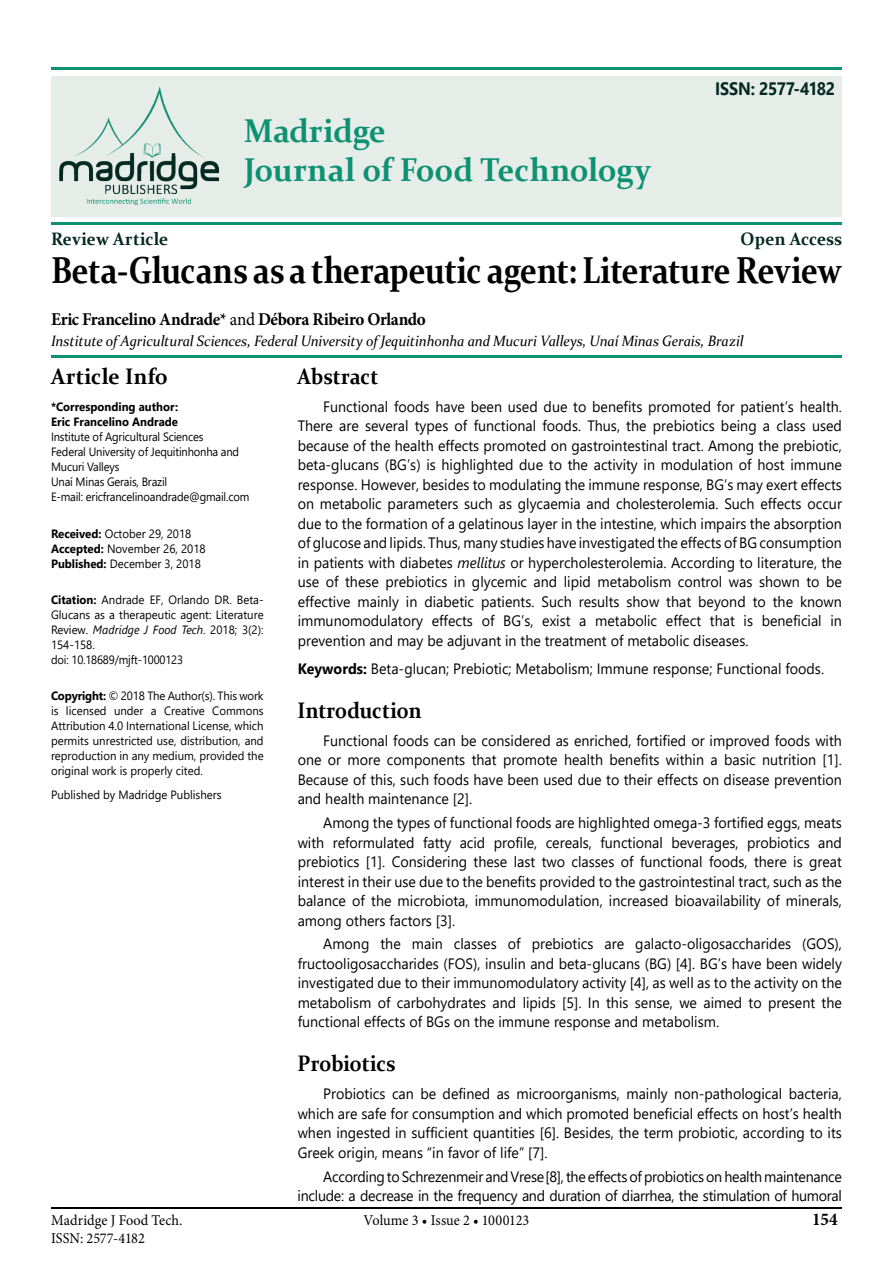
<style>
.page{position:relative;width:893px;height:1263px;background:#fff}
.page>*{position:absolute;margin:0;border:0;box-sizing:border-box;transform-origin:0 0}
.t1{font:700 37.5px "Constantia";letter-spacing:-.02em;color:#000;scale:.85 1}
.t2{font:700 33px/39px "Constantia";letter-spacing:-.005em;color:#0e9172;scale:.95 1}
.t3{font:700 22.5px "Constantia";color:#000;scale:.9 1}
.t4{font:700 22.5px "Constantia";color:#000;scale:.95 1}
.t5{font:700 18px "Minion Pro";letter-spacing:-.02em;color:#000;scale:.95 1}
.t6{font:700 18px "Constantia";color:#032920;scale:.95 1}
.t7{font:700 18px "Segoe UI";letter-spacing:-.02em;color:#032920;scale:.9 1}
.t8{font:15px/19.5px "Segoe UI";color:#000;text-align:justify;scale:.95 1}
.t9{font:15px/19.5px "Segoe UI";letter-spacing:-.02em;color:#000;text-align:right;scale:.95 1}
.t10{font:italic 15px "Constantia";letter-spacing:-.01em;color:#000;scale:.95 1}
.t11{font:15px "Minion Pro";color:#000;scale:.95 1}
.t12{font:12px/15px "Segoe UI";color:#000;scale:.95 1}
.t13{font:12px/15px "Segoe UI";color:#000;scale:.93 1}
.t14{font:700 12px/15px "Segoe UI";color:#000;scale:.95 1}
.s1{font-weight:400}
.s2{font-weight:700}
.s3{font-style:italic}
</style>
<div class="page">
<hr style="left:51px;top:1208px;width:791px;height:1px;background:#000">
<div style="left:51px;top:76px;width:791px;height:140px;background:#e6ede9"></div>
<hr style="left:51px;top:356px;width:791px;height:2px;background:#0e9172">
<hr style="left:51px;top:68px;width:791px;height:2px;background:#0e9172">
<img style="left:59px;top:86px;width:160px;height:120px">
<hr style="left:51px;top:223px;width:791px;height:2px;background:#0e9172">
<h2 class="t2" style="left:244px;top:109px;width:430px">Madridge<br>Journal of Food Technology</h2>
<p class="t7" style="left:715px;top:71px;width:135px">ISSN: 2577-4182</p>
<p class="t6" style="left:51px;top:226px;width:125px">Review Article</p>
<p class="t6" style="left:741px;top:226px;width:108px">Open Access</p>
<h1 class="t1" style="left:51px;top:245px;width:932px">Beta-Glucans as a therapeutic agent: Literature Review</h1>
<p class="t5" style="left:51px;top:306px;width:396px">Eric Francelino Andrade* <span class="s1">and</span> Débora Ribeiro Orlando</p>
<p class="t10" style="left:51px;top:330px;width:730px">Institute of Agricultural Sciences, Federal University of Jequitinhonha and Mucuri Valleys, Unaí Minas Gerais, Brazil</p>
<h3 class="t4" style="left:51px;top:360px;width:125px">Article Info</h3>
<p class="t14" style="left:51px;top:399px;width:135px">*Corresponding author:<br>Eric Francelino Andrade</p>
<p class="t13" style="left:51px;top:429px;width:215px">Institute of Agricultural Sciences<br>Federal University of Jequitinhonha and<br>Mucuri Valleys<br>Unaí Minas Gerais, Brazil<br>E-mail: ericfrancelinoandrade@gmail.com</p>
<p class="t12" style="left:51px;top:525px;width:164px"><span class="s2">Received:</span> October 29, 2018<br><span class="s2">Accepted:</span> November 26, 2018<br><span class="s2">Published:</span> December 3, 2018</p>
<p class="t12" style="left:51px;top:591px;width:225px"><span class="s2">Citation:</span> Andrade EF, Orlando DR. Beta-<br>Glucans as a therapeutic agent: Literature<br>Review. <span class="s3">Madridge J Food Tech</span>. 2018; 3(2):<br>154-158.<br>doi: 10.18689/mjft-1000123</p>
<p class="t12" style="left:51px;top:687px;width:225px;text-align:justify"><span class="s2">Copyright:</span> © 2018 The Author(s). This work is licensed under a Creative Commons Attribution 4.0 International License, which permits unrestricted use, distribution, and reproduction in any medium, provided the original work is properly cited.</p>
<p class="t12" style="left:51px;top:786px;width:181px">Published by Madridge Publishers</p>
<h3 class="t3" style="left:298px;top:360px;width:91px">Abstract</h3>
<p class="t8" style="left:298px;top:395px;width:574px;text-indent:26px">Functional foods have been used due to benefits promoted for patient’s health.<br>There are several types of functional foods. Thus, the prebiotics being a class used because of the health effects promoted on gastrointestinal tract. Among the prebiotic, beta-glucans (BG’s) is highlighted due to the activity in modulation of host immune response. However, besides to modulating the immune response, BG’s may exert effects on metabolic parameters such as glycaemia and cholesterolemia. Such effects occur due to the formation of a gelatinous layer in the intestine, which impairs the absorption of glucose and lipids. Thus, many studies have investigated the effects of BG consumption in patients with diabetes <span class="s3">mellitus</span> or hypercholesterolemia. According to literature, the use of these prebiotics in glycemic and lipid metabolism control was shown to be effective mainly in diabetic patients. Such results show that beyond to the known immunomodulatory effects of BG’s, exist a metabolic effect that is beneficial in prevention and may be adjuvant in the treatment of metabolic diseases.</p>
<p class="t8" style="left:298px;top:657px;width:556px"><span class="s2">Keywords:</span> Beta-glucan; Prebiotic; Metabolism; Immune response; Functional foods.</p>
<h3 class="t3" style="left:298px;top:694px;width:139px">Introduction</h3>
<p class="t8" style="left:298px;top:729px;width:574px;text-indent:26px">Functional foods can be considered as enriched, fortified or improved foods with one or more components that promote health benefits within a basic nutrition [1].<br>Because of this, such foods have been used due to their effects on disease prevention and health maintenance [2].</p>
<p class="t8" style="left:298px;top:812px;width:574px;text-indent:26px">Among the types of functional foods are highlighted omega-3 fortified eggs, meats with reformulated fatty acid profile, cereals, functional beverages, probiotics and prebiotics [1]. Considering these last two classes of functional foods, there is great interest in their use due to the benefits provided to the gastrointestinal tract, such as the balance of the microbiota, immunomodulation, increased bioavailability of minerals, among others factors [3].</p>
<p class="t8" style="left:298px;top:933px;width:574px;text-indent:26px">Among the main classes of prebiotics are galacto-oligosaccharides (GOS), fructooligosaccharides (FOS), insulin and beta-glucans (BG) [4]. BG’s have been widely investigated due to their immunomodulatory activity [4], as well as to the activity on the metabolism of carbohydrates and lipids [5]. In this sense, we aimed to present the functional effects of BGs on the immune response and metabolism.</p>
<h3 class="t3" style="left:298px;top:1048px;width:110px">Probiotics</h3>
<p class="t8" style="left:298px;top:1083px;width:574px;text-indent:26px">Probiotics can be defined as microorganisms, mainly non-pathological bacteria, which are safe for consumption and which promoted beneficial effects on host’s health when ingested in sufficient quantities [6]. Besides, the term probiotic, according to its Greek origin, means “in favor of life” [7].</p>
<p class="t9" style="left:298px;top:1165px;width:574px">According to Schrezenmeir and Vrese[8], the effects of probiotics on health maintenance include: a decrease in the frequency and duration of diarrhea, the stimulation of humoral</p>
<p class="t11" style="left:51px;top:1210px;width:140px">Madridge J Food Tech.</p>
<p class="t11" style="left:364px;top:1210px;width:176px">Volume 3 • Issue 2 • 1000123</p>
<p class="t5" style="left:812px;top:1206px;width:28px">154</p>
<p class="t11" style="left:51px;top:1228px;width:100px">ISSN: 2577-4182</p>
</div>
